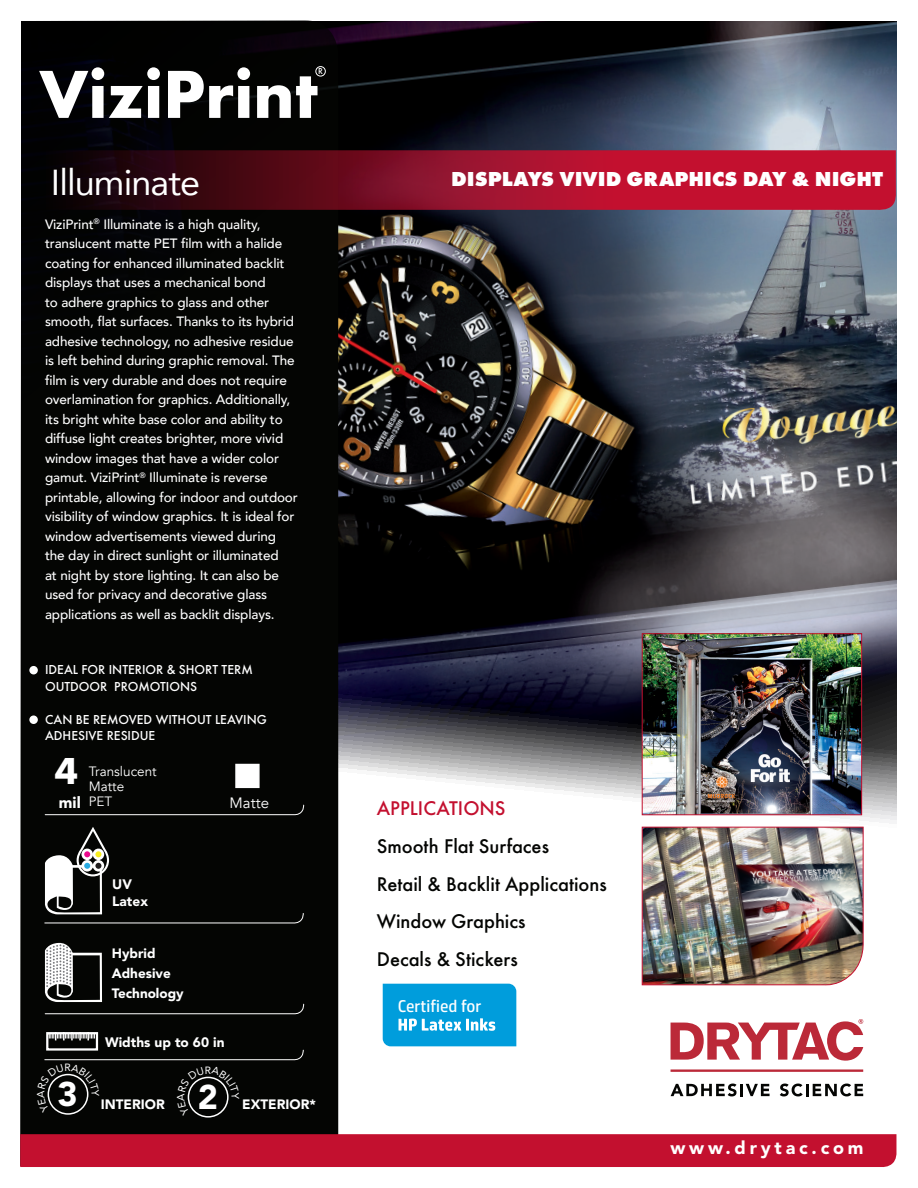
<style>
.page{position:relative;width:918px;height:1188px;background:#fff}
.page>*{position:absolute;margin:0;border:0;box-sizing:border-box;transform-origin:0 0}
.t1{font:700 70.5px "Futura EF";color:#fff}
.t2{font:700 39px "Futura EF";color:#fff}
.t3{font:36px "Avenir";letter-spacing:-.025em;color:#fff}
.t4{font:900 34.05px "Avenir";color:#fff}
.t5{font:800 21px "Futura EF";color:#fff}
.t6{font:500 20.55px "Futura EF";color:#040503}
.t7{font:500 20.55px "Futura EF";color:#c3102f}
.t8{font:900 18px "Avenir";letter-spacing:.21em;color:#fff}
.t9{font:17.1px "HP Simplified";color:#fff}
.t10{font:900 15.75px "Avenir";color:#fff}
.t11{font:15px "Avenir";color:#fff}
.t12{font:900 13.65px "Avenir";color:#fff}
.t13{font:500 13.5px/19.5px "Avenir";letter-spacing:-.01em;color:#fff}
.t14{font:500 13.5px/16.5px "Futura EF";color:#fff}
.t15{font:900 13.5px "Avenir";color:#fff}
.t16{font:13.5px "Avenir";color:#fff}
.t17{font:500 9px "Futura EF";color:#fff}
</style>
<div class="page">
<img style="left:338px;top:21px;width:559px;height:951px">
<div style="left:20px;top:20px;width:318px;height:1114px;background:#040503"></div>
<img style="left:644px;top:635px;width:216px;height:178px">
<div style="left:642px;top:633px;width:220px;height:182px;border:1px solid #c3102f"></div>
<img style="left:641px;top:826px;width:224px;height:160px">
<svg style="left:45px;top:150px;width:851px;height:61px;background:#820e24"></svg>
<div style="left:20px;top:1134px;width:877px;height:33px;background:#c3102f"></div>
<svg style="left:671px;top:1019px;width:192px;height:42px"></svg>
<svg style="left:671px;top:1084px;width:99px;height:12px"></svg>
<svg style="left:780px;top:1084px;width:83px;height:12px"></svg>
<hr style="left:671px;top:1069px;width:192px;height:3px;background:#bb2938">
<svg style="left:44px;top:804px;width:261px;height:11px;background:#171716"></svg>
<div style="left:235px;top:764px;width:25px;height:24px;background:#fff;border:2px solid #fff"></div>
<svg style="left:44px;top:827px;width:261px;height:97px;background:#1a1b19"></svg>
<svg style="left:44px;top:942px;width:261px;height:73px;background:#191a18"></svg>
<div style="left:46px;top:1032px;width:52px;height:19px;border:2px solid #fff"></div>
<svg style="left:49px;top:1032px;width:46px;height:8px"></svg>
<div style="left:315px;top:66px;width:11px;height:11px;border:1px solid #fff;border-radius:50%"></div>
<svg style="left:383px;top:984px;width:133px;height:62px;background:#11a3de"></svg>
<div style="left:29px;top:666px;width:9px;height:8px;background:#fff;border-radius:50%"></div>
<div style="left:29px;top:715px;width:9px;height:9px;background:#fff;border-radius:50%"></div>
<div style="left:188px;top:1077px;width:41px;height:41px;border:2px solid #fff;border-radius:50%"></div>
<div style="left:37px;top:1049px;width:268px;height:67px;background:#040503"></div>
<p class="t1" style="left:39px;top:52px;width:280px">ViziPrint</p>
<p class="t17" style="left:318px;top:66px;width:6px">R</p>
<p class="t3" style="left:51px;top:153px;width:151px">Illuminate</p>
<p class="t13" style="left:45px;top:214px;width:254px">ViziPrint<sup>®</sup> Illuminate is a high quality, translucent matte PET film with a halide coating for enhanced illuminated backlit displays that uses a mechanical bond<br>to adhere graphics to glass and other smooth, flat surfaces. Thanks to its hybrid adhesive technology, no adhesive residue is left behind during graphic removal. The film is very durable and does not require overlamination for graphics. Additionally, its bright white base color and ability to diffuse light creates brighter, more vivid window images that have a wider color gamut. ViziPrint<sup>®</sup> Illuminate is reverse printable, allowing for indoor and outdoor visibility of window graphics. It is ideal for window advertisements viewed during the day in direct sunlight or illuminated<br>at night by store lighting. It can also be used for privacy and decorative glass applications as well as backlit displays.</p>
<p class="t14" style="left:45px;top:662px;width:209px">IDEAL FOR INTERIOR &amp; SHORT TERM<br>OUTDOOR PROMOTIONS</p>
<p class="t14" style="left:45px;top:711px;width:223px">CAN BE REMOVED WITHOUT LEAVING<br>ADHESIVE RESIDUE</p>
<p class="t16" style="left:89px;top:764px;width:69px">Translucent</p>
<p class="t16" style="left:89px;top:779px;width:37px">Matte</p>
<p class="t16" style="left:89px;top:794px;width:25px">PET</p>
<p class="t2" style="left:55px;top:748px;width:25px">4</p>
<p class="t10" style="left:59px;top:789px;width:23px">mil</p>
<p class="t11" style="left:230px;top:793px;width:41px">Matte</p>
<p class="t12" style="left:112px;top:873px;width:21px">UV</p>
<p class="t12" style="left:112px;top:890px;width:37px">Latex</p>
<p class="t15" style="left:112px;top:942px;width:45px">Hybrid</p>
<p class="t15" style="left:112px;top:962px;width:61px">Adhesive</p>
<p class="t15" style="left:112px;top:981px;width:73px">Technology</p>
<p class="t4" style="left:58px;top:1065px;width:22px">3</p>
<p class="t12" style="left:105px;top:1030px;width:121px">Widths up to 60 in</p>
<p class="t4" style="left:198px;top:1068px;width:22px">2</p>
<p class="t15" style="left:101px;top:1092px;width:65px">INTERIOR</p>
<p class="t15" style="left:242px;top:1093px;width:75px">EXTERIOR*</p>
<p class="t5" style="left:451px;top:166px;width:434px">DISPLAYS VIVID GRAPHICS DAY &amp; NIGHT</p>
<p class="t7" style="left:377px;top:796px;width:130px">APPLICATIONS</p>
<p class="t6" style="left:377px;top:834px;width:174px">Smooth Flat Surfaces</p>
<p class="t6" style="left:377px;top:872px;width:232px">Retail &amp; Backlit Applications</p>
<p class="t6" style="left:377px;top:909px;width:150px">Window Graphics</p>
<p class="t6" style="left:377px;top:947px;width:142px">Decals &amp; Stickers</p>
<p class="t9" style="left:398px;top:997px;width:85px">Certified for</p>
<p class="t8" style="left:671px;top:1132px;width:195px">www.drytac.com</p>
</div>
